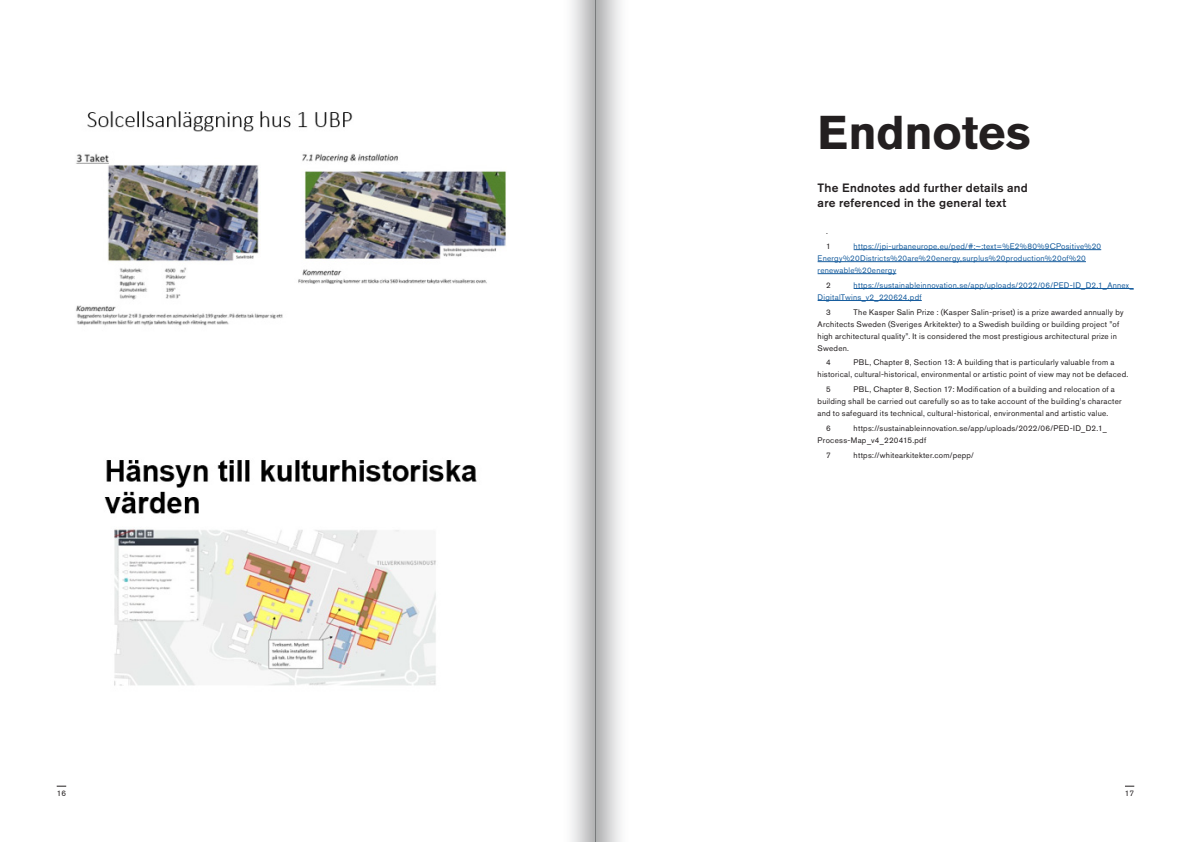
<style>
.page{position:relative;width:1191px;height:842px;background:#fff}
.page>*{position:absolute;margin:0;border:0;box-sizing:border-box;transform-origin:0 0}
.HEADING_1{font:700 47px "Akzidenz Grotesk Std";letter-spacing:-.005em;color:#231f20}
.INTRODUCTION{font:500 12px/15px "Akzidenz Grotesk Std";letter-spacing:.02em;color:#231f20}
.ENDNOTES{font:8px/12px "Akzidenz Grotesk Std";letter-spacing:.03em;color:#231f20}
.ENDNOTES-2{font:8px/12px "Akzidenz Grotesk Std";letter-spacing:.03em;color:#175d9e}
</style>
<div class="page">
<img style="left:76px;top:111px;width:430px;height:215px">
<img style="left:104px;top:460px;width:373px;height:226px">
<hr style="left:853px;top:249px;width:248px;height:1px;background:#175d9e">
<hr style="left:817px;top:261px;width:269px;height:1px;background:#175d9e">
<hr style="left:817px;top:273px;width:79px;height:1px;background:#175d9e">
<hr style="left:853px;top:288px;width:280px;height:1px;background:#175d9e">
<hr style="left:817px;top:300px;width:104px;height:1px;background:#175d9e">
<svg style="left:595px;top:0;width:26px;height:842px;background:#cfcfd0"></svg>
<div style="left:561px;top:0;width:34px;height:842px;background:linear-gradient(to right,#fff,#b9b9ba)"></div>
<p class="HEADING_1" style="left:817px;top:105px;width:214px">Endnotes</p>
<p class="INTRODUCTION" style="left:817px;top:180px;width:212px">The Endnotes add further details and are referenced in the general text</p>
<p class="ENDNOTES" style="left:826px;top:225px;width:3px">.</p>
<p class="ENDNOTES" style="left:826px;top:240px;width:6px">1</p>
<p class="ENDNOTES-2" style="left:817px;top:240px;width:285px;text-indent:36px">https://jpi-urbaneurope.eu/ped/#:~:text=%E2%80%9CPositive%20<br>Energy%20Districts%20are%20energy,surplus%20production%20of%20 renewable%20energy</p>
<p class="ENDNOTES" style="left:826px;top:279px;width:6px">2</p>
<p class="ENDNOTES-2" style="left:817px;top:279px;width:317px;text-indent:36px">https://sustainableinnovation.se/app/uploads/2022/06/PED-ID_D2.1_Annex_<br>DigitalTwins_v2_220624.pdf</p>
<p class="ENDNOTES" style="left:826px;top:306px;width:6px">3</p>
<p class="ENDNOTES" style="left:817px;top:306px;width:307px;text-indent:36px">The Kasper Salin Prize : (Kasper Salin-priset) is a prize awarded annually by Architects Sweden (Sveriges Arkitekter) to a Swedish building or building project ”of high architectural quality”. It is considered the most prestigious architectural prize in Sweden.</p>
<p class="ENDNOTES" style="left:826px;top:356px;width:6px">4</p>
<p class="ENDNOTES" style="left:817px;top:356px;width:312px;text-indent:36px">PBL, Chapter 8, Section 13: A building that is particularly valuable from a historical, cultural-historical, environmental or artistic point of view may not be defaced.</p>
<p class="ENDNOTES" style="left:826px;top:383px;width:6px">5</p>
<p class="ENDNOTES" style="left:817px;top:383px;width:305px;text-indent:36px">PBL, Chapter 8, Section 17: Modification of a building and relocation of a building shall be carried out carefully so as to take account of the building’s character and to safeguard its technical, cultural-historical, environmental and artistic value.</p>
<p class="ENDNOTES" style="left:826px;top:422px;width:6px">6</p>
<p class="ENDNOTES" style="left:817px;top:422px;width:290px;text-indent:36px">https://sustainableinnovation.se/app/uploads/2022/06/PED-ID_D2.1_<br>Process-Map_v4_220415.pdf</p>
<p class="ENDNOTES" style="left:826px;top:449px;width:6px">7</p>
<p class="ENDNOTES" style="left:853px;top:449px;width:122px">https://whitearkitekter.com/pepp/</p>
<p class="ENDNOTES" style="left:57px;top:787px;width:11px">16</p>
<p class="ENDNOTES" style="left:1125px;top:787px;width:11px">17</p>
</div>
